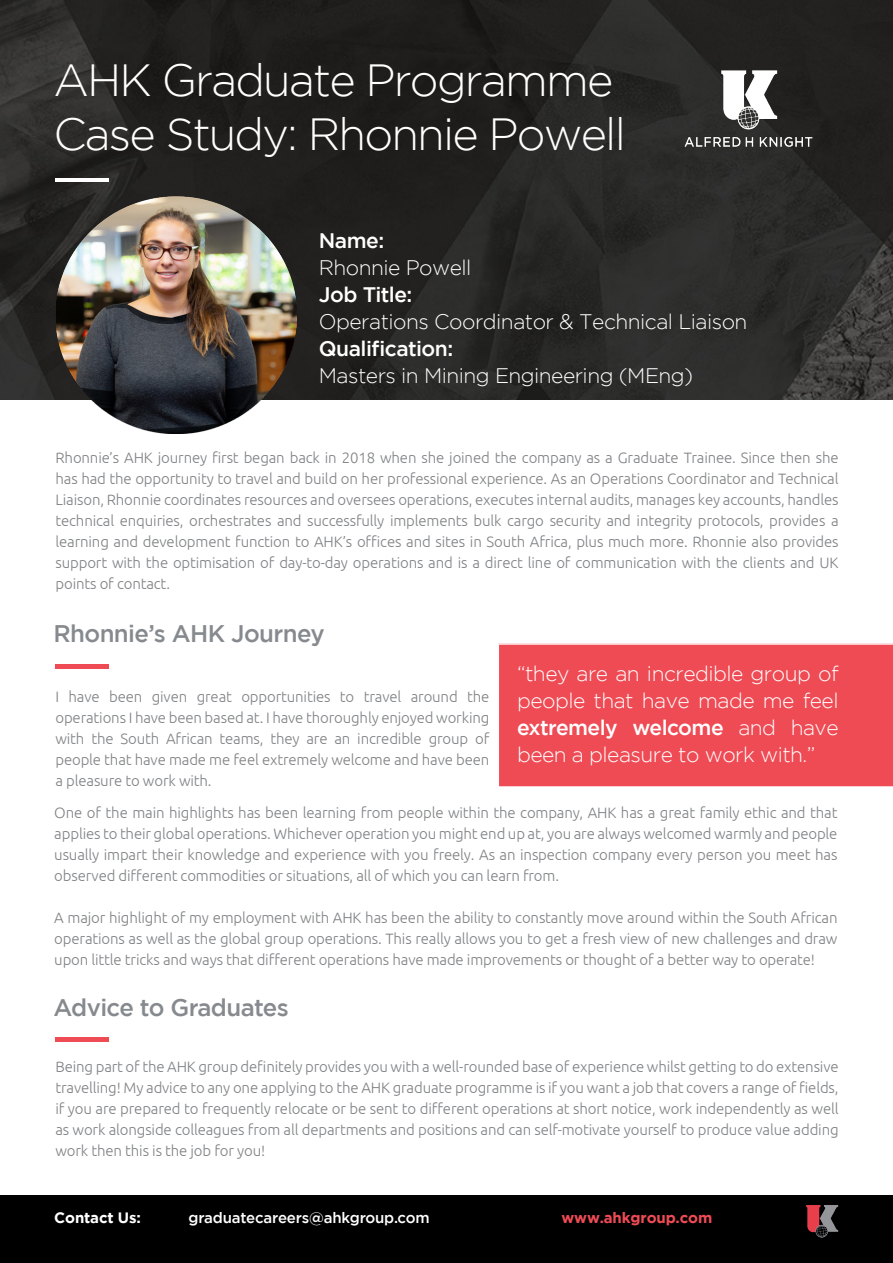
<style>
.page{position:relative;width:893px;height:1263px;background:#fff}
.page>*{position:absolute;margin:0;border:0;box-sizing:border-box;transform-origin:0 0}
.t1{font:300 45px "Gotham";letter-spacing:-.04em;color:#fff}
.t2{font:500 24px "Gotham";letter-spacing:-.025em;color:#868a8e}
.t3{font:300 21px/27px "Gotham";letter-spacing:-.025em;color:#fff;text-align:justify}
.t4{font:500 21px "Gotham";letter-spacing:-.025em;color:#fff}
.t5{font:300 15px/21px "Ubuntu";letter-spacing:-.01em;color:#808285;text-align:justify}
.t6{font:500 15px "Gotham";letter-spacing:-.01em;color:#fff}
.t7{font:700 15px "Gotham";letter-spacing:-.01em;color:#ef4b55}
.t8{font:700 15px "Gotham";letter-spacing:-.01em;color:#fff}
.s1{font-weight:500}
</style>
<div class="page">
<img style="left:0;top:0;width:893px;height:400px">
<hr style="left:56px;top:178px;width:53px;height:3px;background:#fff">
<div style="left:0;top:1196px;width:893px;height:67px;background:#000"></div>
<img style="left:806px;top:1205px;width:33px;height:33px">
<hr style="left:56px;top:665px;width:53px;height:4px;background:#ef4b55">
<img style="left:659px;top:63px;width:178px;height:91px">
<img style="left:56px;top:197px;width:240px;height:237px">
<div style="left:498px;top:643px;width:395px;height:144px;background:#ef4b55"></div>
<div style="left:56px;top:1037px;width:53px;height:5px;background:#ef4b55"></div>
<p class="t1" style="left:53px;top:55px;width:561px">AHK Graduate Programme</p>
<p class="t1" style="left:53px;top:109px;width:574px">Case Study: Rhonnie Powell</p>
<p class="t4" style="left:319px;top:228px;width:67px">Name:</p>
<p class="t3" style="left:319px;top:253px;width:154px">Rhonnie Powell</p>
<p class="t4" style="left:319px;top:282px;width:95px">Job Title:</p>
<p class="t3" style="left:319px;top:307px;width:430px">Operations Coordinator &amp; Technical Liaison</p>
<p class="t4" style="left:319px;top:336px;width:136px">Qualification:</p>
<p class="t3" style="left:319px;top:361px;width:376px">Masters in Mining Engineering (MEng)</p>
<p class="t5" style="left:56px;top:447px;width:785px">Rhonnie’s AHK journey first began back in 2018 when she joined the company as a Graduate Trainee. Since then she has had the opportunity to travel and build on her professional experience. As an Operations Coordinator and Technical Liaison, Rhonnie coordinates resources and oversees operations, executes internal audits, manages key accounts, handles technical enquiries, orchestrates and successfully implements bulk cargo security and integrity protocols, provides a learning and development function to AHK’s offices and sites in South Africa, plus much more. Rhonnie also provides support with the optimisation of day-to-day operations and is a direct line of communication with the clients and UK points of contact.</p>
<p class="t2" style="left:53px;top:620px;width:273px">Rhonnie’s AHK Journey</p>
<p class="t5" style="left:55px;top:686px;width:435px">I have been given great opportunities to travel around the operations I have been based at. I have thoroughly enjoyed working with the South African teams, they are an incredible group of people that have made me feel extremely welcome and have been a pleasure to work with.</p>
<p class="t3" style="left:517px;top:660px;width:323px">“they are an incredible group of people that have made me feel <span class="s1">extremely welcome</span> and have been a pleasure to work with.”</p>
<p class="t5" style="left:54px;top:802px;width:785px">One of the main highlights has been learning from people within the company, AHK has a great family ethic and that applies to their global operations. Whichever operation you might end up at, you are always welcomed warmly and people usually impart their knowledge and experience with you freely. As an inspection company every person you meet has observed different commodities or situations, all of which you can learn from.</p>
<p class="t5" style="left:54px;top:907px;width:785px">A major highlight of my employment with AHK has been the ability to constantly move around within the South African operations as well as the global group operations. This really allows you to get a fresh view of new challenges and draw upon little tricks and ways that different operations have made improvements or thought of a better way to operate!</p>
<p class="t2" style="left:53px;top:994px;width:237px">Advice to Graduates</p>
<p class="t5" style="left:55px;top:1056px;width:785px">Being part of the AHK group definitely provides you with a well-rounded base of experience whilst getting to do extensive travelling! My advice to any one applying to the AHK graduate programme is if you want a job that covers a range of fields, if you are prepared to frequently relocate or be sent to different operations at short notice, work independently as well as work alongside colleagues from all departments and positions and can self-motivate yourself to produce value adding work then this is the job for you!</p>
<p class="t8" style="left:54px;top:1208px;width:88px">Contact Us:</p>
<p class="t6" style="left:189px;top:1209px;width:243px">graduatecareers@ahkgroup.com</p>
<p class="t7" style="left:561px;top:1208px;width:152px">www.ahkgroup.com</p>
</div>
